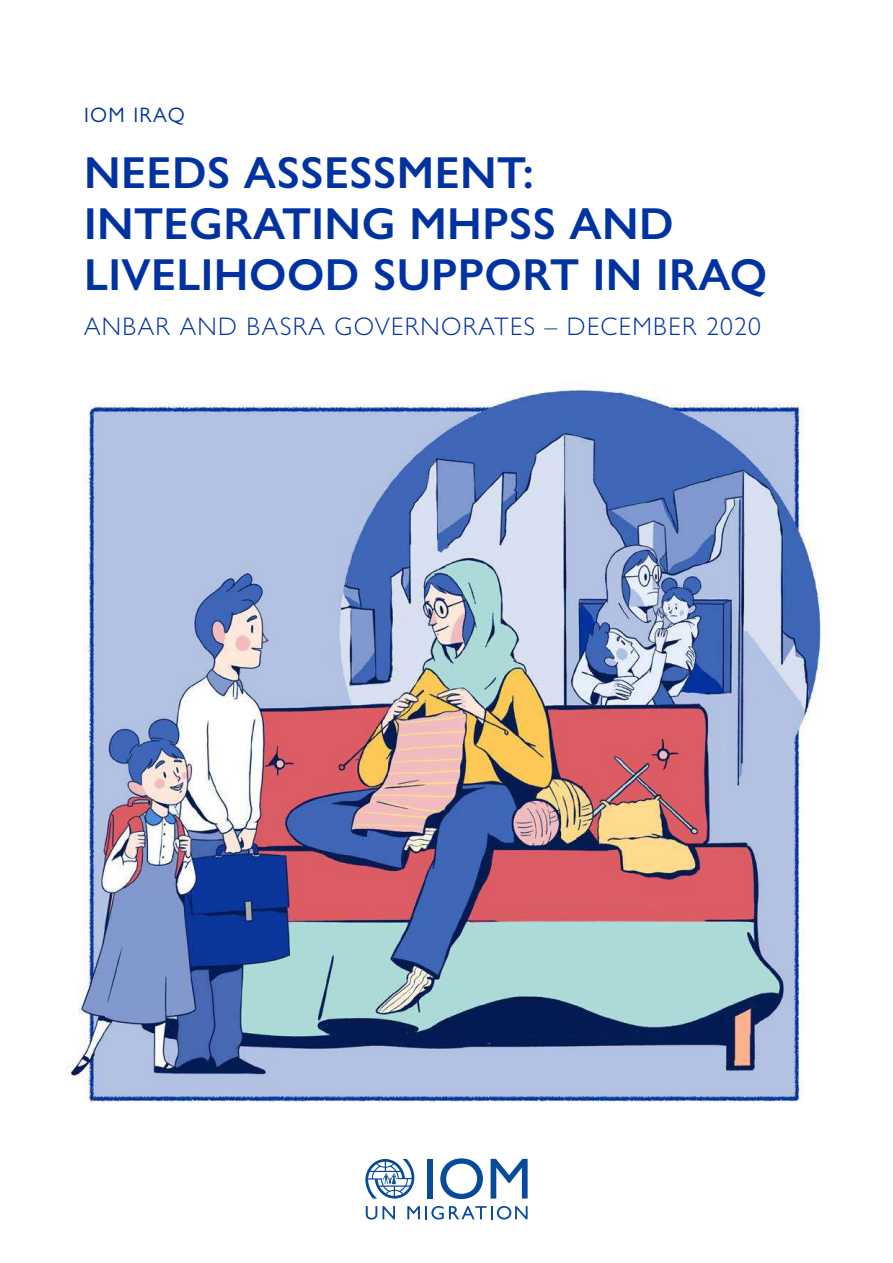
<style>
.page{position:relative;width:893px;height:1263px;background:#fff}
.page>*{position:absolute;margin:0;border:0;box-sizing:border-box;transform-origin:0 0}
.t1{font:600 45px/51px "Gill Sans Nova";letter-spacing:.01em;color:#0033a1}
.t2{font:300 25.5px "Gill Sans Nova";letter-spacing:.05em;color:#0033a1}
.t3{font:21px "Gill Sans Nova";letter-spacing:.065em;color:#0033a1}
</style>
<div class="page">
<img style="left:66px;top:381px;width:761px;height:722px">
<div style="left:427px;top:1159px;width:5px;height:39px;background:#084b9a"></div>
<svg style="left:440px;top:1158px;width:43px;height:41px"></svg>
<svg style="left:491px;top:1159px;width:37px;height:39px"></svg>
<svg style="left:366px;top:1206px;width:29px;height:13px"></svg>
<svg style="left:407px;top:1206px;width:121px;height:13px"></svg>
<svg style="left:365px;top:1159px;width:49px;height:39px"></svg>
<p class="t3" style="left:84px;top:102px;width:102px">IOM IRAQ</p>
<p class="t1" style="left:84px;top:147px;width:685px">NEEDS ASSESSMENT:<br>INTEGRATING MHPSS AND<br>LIVELIHOOD SUPPORT IN IRAQ</p>
<p class="t2" style="left:84px;top:311px;width:678px">ANBAR AND BASRA GOVERNORATES – DECEMBER 2020</p>
</div>
